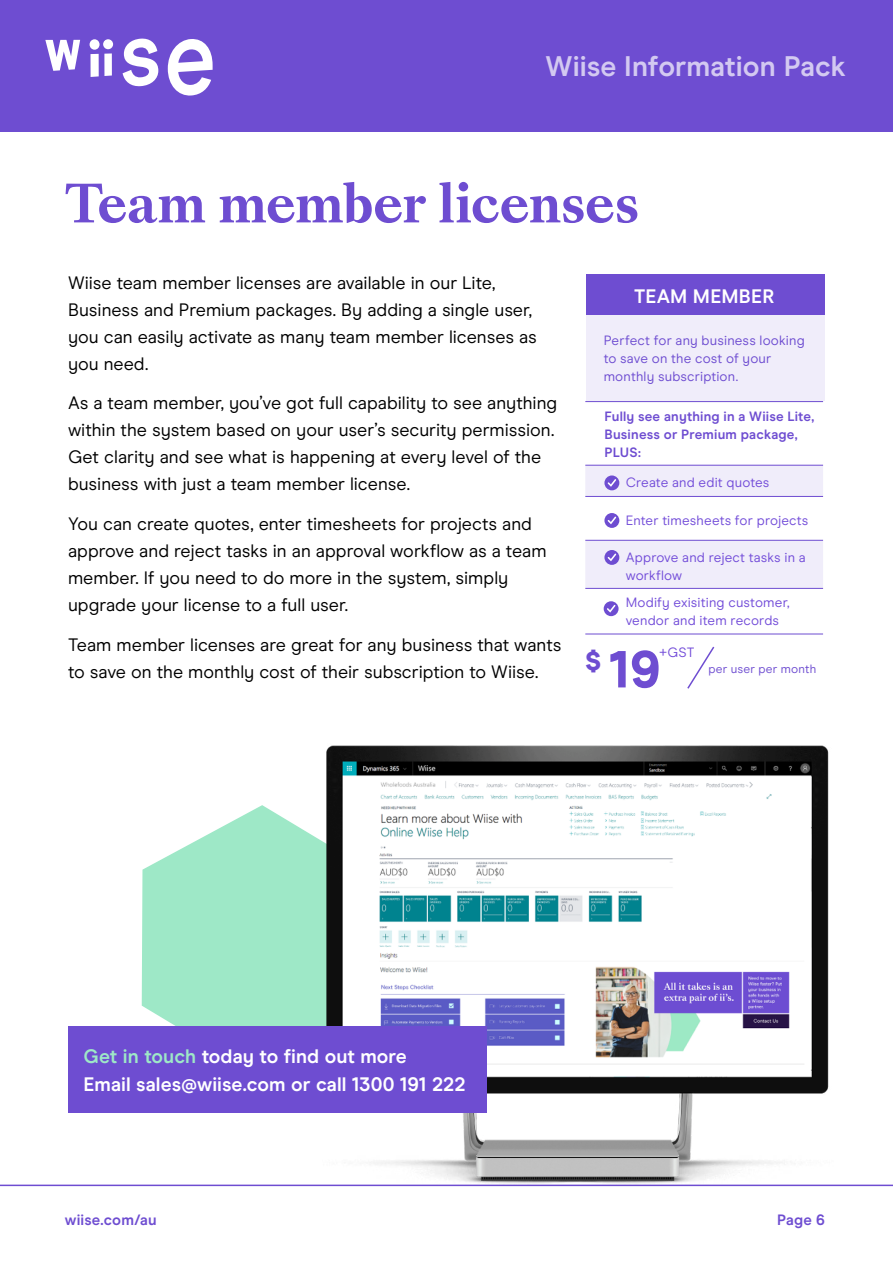
<style>
.page{position:relative;width:893px;height:1263px;background:#fff}
.page>*{position:absolute;margin:0;border:0;box-sizing:border-box;transform-origin:0 0}
.t1{font:800 52.05px "Modern Era";color:#6e4dd1}
.t2{font:700 51px "Sang Bleu Versailles";letter-spacing:-.015em;color:#6e4dd1}
.t3{font:800 28.5px "Modern Era";color:#6e4dd1}
.t4{font:700 28.35px "Modern Era";color:#d3c9f1}
.t5{font:700 19.5px/27.5px "Modern Era";letter-spacing:.005em;color:#fff}
.t6{font:18px/27px "Modern Era";color:#000}
.t7{font:700 15px "Modern Era";letter-spacing:.01em;color:#6e4dd1}
.t8{font:13.5px/18px "Modern Era";letter-spacing:.01em;color:#734dd9}
.t9{font:13.5px/18px "Modern Era";letter-spacing:.01em;color:#6e4dd1}
.t10{font:700 13.5px/18px "Modern Era";letter-spacing:.015em;color:#6e4dd1}
.t11{font:12px "Modern Era";letter-spacing:.02em;color:#6e4dd1}
.s1{color:#9ee8c7}
</style>
<div class="page">
<svg style="left:142px;top:805px;width:180px;height:221px;background:#abebcf"></svg>
<img style="left:322px;top:745px;width:507px;height:439px">
<div style="left:0;top:0;width:893px;height:132px;background:#6e4dd1"></div>
<svg style="left:123px;top:38px;width:35px;height:49px"></svg>
<svg style="left:91px;top:53px;width:21px;height:24px"></svg>
<svg style="left:45px;top:40px;width:35px;height:31px"></svg>
<div style="left:90px;top:39px;width:10px;height:11px;background:#fff;border-radius:50%"></div>
<div style="left:103px;top:39px;width:10px;height:10px;background:#fff;border-radius:50%"></div>
<svg style="left:168px;top:39px;width:45px;height:57px"></svg>
<hr style="left:0;top:1184px;width:893px;height:2px;background:#6e4dd1">
<div style="left:587px;top:274px;width:238px;height:127px;background:#f0edfa"></div>
<div style="left:587px;top:274px;width:238px;height:41px;background:#6e4dd1"></div>
<hr style="left:585px;top:401px;width:238px;height:1px;background:#6e4dd1">
<hr style="left:585px;top:588px;width:238px;height:1px;background:#6e4dd1">
<hr style="left:585px;top:634px;width:238px;height:1px;background:#6e4dd1">
<svg style="left:585px;top:465px;width:238px;height:123px"></svg>
<div style="left:68px;top:1026px;width:419px;height:87px;background:#6e4dd1"></div>
<svg style="left:687px;top:646px;width:28px;height:43px"></svg>
<svg style="left:604px;top:601px;width:15px;height:15px"></svg>
<svg style="left:607px;top:605px;width:8px;height:8px"></svg>
<h3 class="t4" style="left:546px;top:49px;width:302px">Wiise Information Pack</h3>
<h2 class="t2" style="left:65px;top:167px;width:576px">Team member licenses</h2>
<p class="t6" style="left:68px;top:269px;width:470px">Wiise team member licenses are available in our Lite, Business and Premium packages. By adding a single user, you can easily activate as many team member licenses as you need.</p>
<p class="t6" style="left:68px;top:390px;width:491px">As a team member, you’ve got full capability to see anything within the system based on your user’s security permission.<br>Get clarity and see what is happening at every level of the business with just a team member license.</p>
<p class="t6" style="left:68px;top:510px;width:480px">You can create quotes, enter timesheets for projects and approve and reject tasks in an approval workflow as a team member. If you need to do more in the system, simply upgrade your license to a full user.</p>
<p class="t6" style="left:68px;top:631px;width:495px">Team member licenses are great for any business that wants to save on the monthly cost of their subscription to Wiise.</p>
<p class="t5" style="left:634px;top:282px;width:142px">TEAM MEMBER</p>
<p class="t9" style="left:604px;top:332px;width:203px">Perfect for any business looking to save on the cost of your monthly subscription.</p>
<p class="t10" style="left:604px;top:407px;width:211px">Fully see anything in a Wiise Lite,<br>Business or Premium package,<br>PLUS:</p>
<p class="t8" style="left:626px;top:474px;width:145px">Create and edit quotes</p>
<p class="t8" style="left:626px;top:511px;width:184px">Enter timesheets for projects</p>
<p class="t8" style="left:626px;top:548px;width:181px">Approve and reject tasks in a workflow</p>
<p class="t8" style="left:626px;top:594px;width:165px">Modify exisiting customer, vendor and item records</p>
<h3 class="t3" style="left:585px;top:644px;width:18px">$</h3>
<h1 class="t1" style="left:609px;top:638px;width:53px">19</h1>
<p class="t8" style="left:659px;top:644px;width:37px">+GST</p>
<p class="t11" style="left:709px;top:662px;width:109px">per user per month</p>
<p class="t5" style="left:83px;top:1043px;width:383px"><span class="s1">Get in touch</span> today to find out more<br>Email sales@wiise.com or call 1300 191 222</p>
<p class="t7" style="left:65px;top:1211px;width:93px">wiise.com/au</p>
<p class="t7" style="left:777px;top:1211px;width:49px">Page 6</p>
</div>
